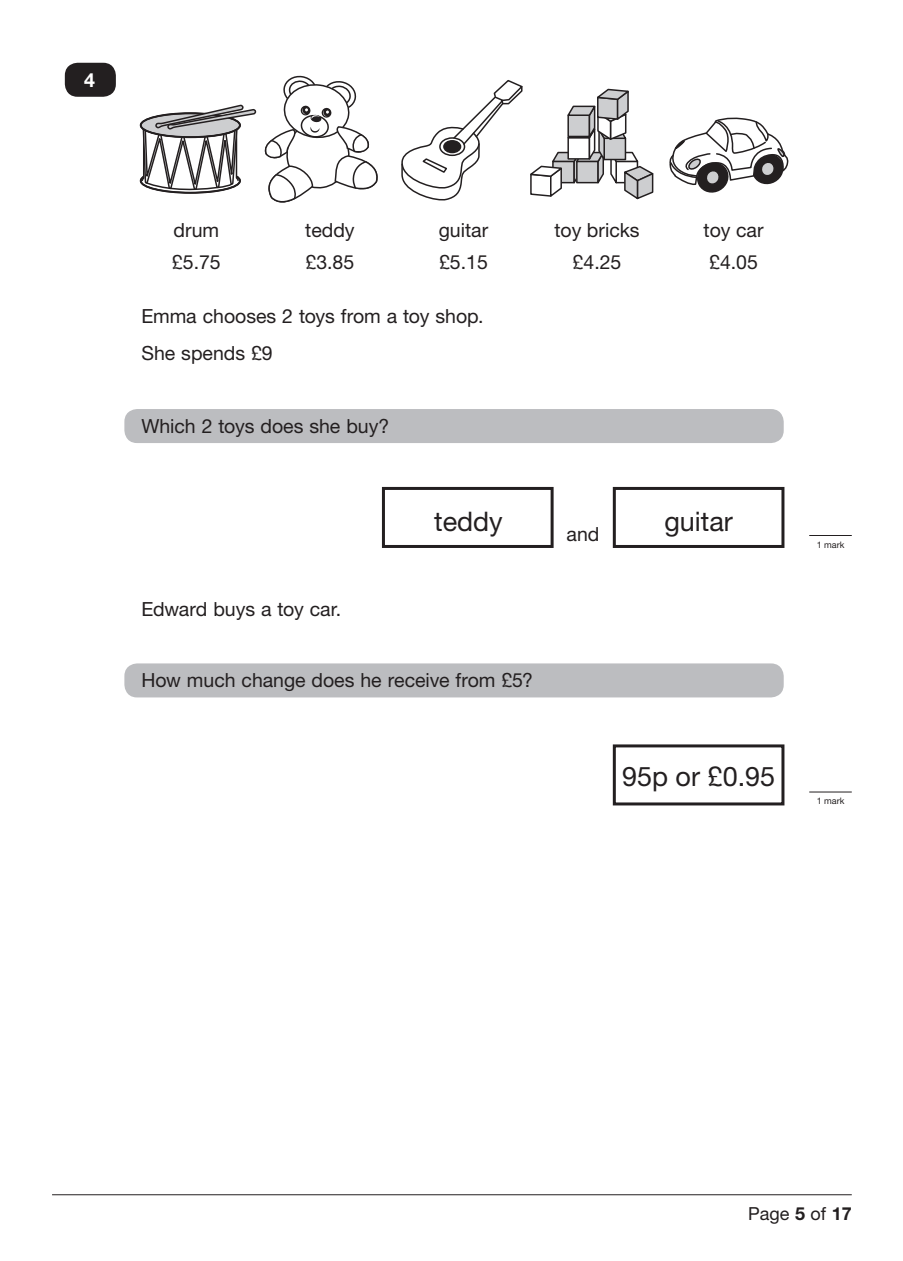
<style>
.page{position:relative;width:903px;height:1261px;background:#fff}
.page>*{position:absolute;margin:0;border:0;box-sizing:border-box;transform-origin:0 0}
.t1{font:27px "Helvetica Neue LT Std";color:#231f20}
.t2{font:19.5px/36.3px "Helvetica Neue LT Std";color:#231f20}
.t3{font:700 19.5px "Helvetica Neue LT Std";color:#fff}
.t4{font:18px "Helvetica Neue LT Std";color:#231f20}
.t5{font:9px "Helvetica Neue LT Std";color:#231f20}
.s1{font-weight:700}
</style>
<div class="page">
<hr style="left:52px;top:1194px;width:799px;height:1px;background:#231f20">
<div style="left:65px;top:63px;width:51px;height:34px;background:#231f20;border-radius:13px"></div>
<hr style="left:809px;top:535px;width:42px;height:1px;background:#231f20">
<hr style="left:809px;top:792px;width:42px;height:1px;background:#231f20">
<svg style="left:401px;top:80px;width:253px;height:121px"></svg>
<svg style="left:140px;top:75px;width:238px;height:128px"></svg>
<svg style="left:669px;top:117px;width:119px;height:76px"></svg>
<div style="left:124px;top:409px;width:659px;height:34px;background:#bcbdc0;border-radius:13px"></div>
<div style="left:124px;top:663px;width:659px;height:34px;background:#bcbdc0;border-radius:13px"></div>
<div style="left:613px;top:487px;width:171px;height:61px;border:3px solid #231f20"></div>
<div style="left:382px;top:487px;width:171px;height:61px;border:3px solid #231f20"></div>
<div style="left:613px;top:744px;width:171px;height:61px;border:3px solid #231f20"></div>
<p class="t3" style="left:84px;top:72px;width:12px">4</p>
<p class="t2" style="left:174px;top:214px;width:47px">drum</p>
<p class="t2" style="left:305px;top:214px;width:51px">teddy</p>
<p class="t2" style="left:439px;top:214px;width:51px">guitar</p>
<p class="t2" style="left:554px;top:214px;width:87px">toy bricks</p>
<p class="t2" style="left:703px;top:214px;width:61px">toy car</p>
<p class="t2" style="left:172px;top:246px;width:50px">£5.75</p>
<p class="t2" style="left:305px;top:246px;width:50px">£3.85</p>
<p class="t2" style="left:439px;top:246px;width:50px">£5.15</p>
<p class="t2" style="left:572px;top:246px;width:50px">£4.25</p>
<p class="t2" style="left:709px;top:246px;width:50px">£4.05</p>
<p class="t2" style="left:141px;top:300px;width:344px">Emma chooses 2 toys from a toy shop.<br>She spends £9</p>
<p class="t2" style="left:141px;top:410px;width:249px">Which 2 toys does she buy?</p>
<p class="t2" style="left:141px;top:592px;width:201px">Edward buys a toy car.</p>
<h1 class="t1" style="left:434px;top:511px;width:70px">teddy</h1>
<h1 class="t1" style="left:664px;top:511px;width:70px">guitar</h1>
<p class="t2" style="left:566px;top:518px;width:34px">and</p>
<p class="t2" style="left:141px;top:664px;width:393px">How much change does he receive from £5?</p>
<h1 class="t1" style="left:622px;top:766px;width:155px">95p or £0.95</h1>
<p class="t5" style="left:816px;top:541px;width:29px">1 mark</p>
<p class="t5" style="left:816px;top:798px;width:29px">1 mark</p>
<p class="t4" style="left:748px;top:1207px;width:105px">Page <span class="s1">5</span> of <span class="s1">17</span></p>
</div>
